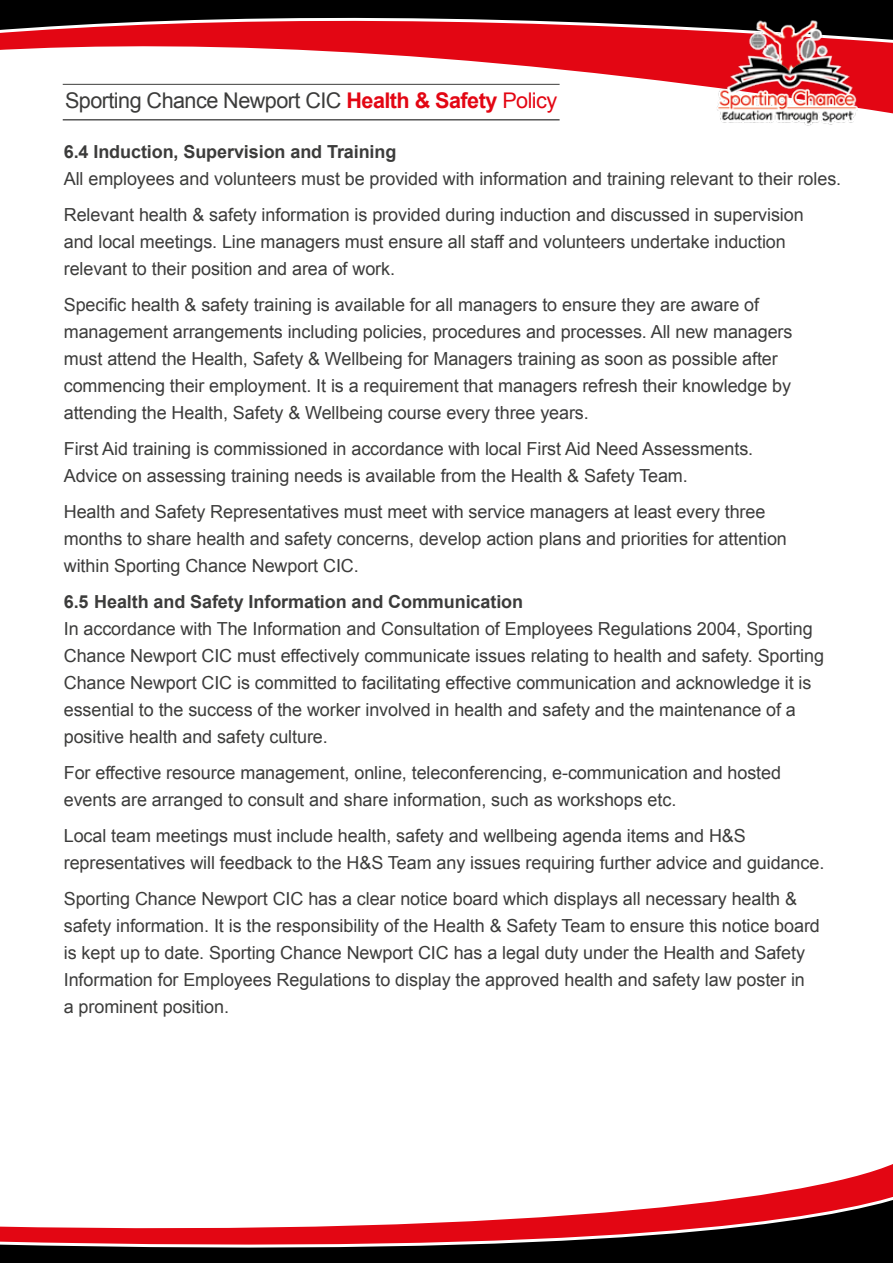
<style>
.page{position:relative;width:893px;height:1263px;background:#fff}
.page>*{position:absolute;margin:0;border:0;box-sizing:border-box;transform-origin:0 0}
.t1{font:21.6px "Arial";letter-spacing:-.025em;color:#3c3c3b}
.t2{font:18px/27px "Arial";letter-spacing:-.005em;color:#3c3c3b}
.t3{font:700 18px "Arial";letter-spacing:-.005em;color:#3c3c3b}
.s1{font-weight:700;color:#e30613}
.s2{color:#e30613}
</style>
<div class="page">
<div style="left:0;top:1257px;width:893px;height:6px;background:#000"></div>
<svg style="left:0;top:1164px;width:893px;height:93px"></svg>
<div style="left:0;top:0;width:893px;height:13px;background:#000"></div>
<svg style="left:0;top:13px;width:893px;height:108px"></svg>
<img style="left:715px;top:18px;width:145px;height:108px">
<hr style="left:63px;top:84px;width:497px;height:1px;background:#3c3c3b">
<hr style="left:63px;top:119px;width:497px;height:1px;background:#000">
<p class="t1" style="left:65px;top:87px;width:494px">Sporting Chance Newport CIC <span class="s1">Health &amp; Safety</span> <span class="s2">Policy</span></p>
<p class="t3" style="left:64px;top:139px;width:334px">6.4 Induction, Supervision and Training</p>
<p class="t2" style="left:64px;top:161px;width:779px;line-height:36px">All employees and volunteers must be provided with information and training relevant to their roles.<br>Relevant health &amp; safety information is provided during induction and discussed in supervision</p>
<p class="t2" style="left:64px;top:228px;width:724px">and local meetings. Line managers must ensure all staff and volunteers undertake induction relevant to their position and area of work.</p>
<p class="t2" style="left:64px;top:291px;width:730px">Specific health &amp; safety training is available for all managers to ensure they are aware of management arrangements including policies, procedures and processes. All new managers must attend the Health, Safety &amp; Wellbeing for Managers training as soon as possible after commencing their employment. It is a requirement that managers refresh their knowledge by attending the Health, Safety &amp; Wellbeing course every three years.</p>
<p class="t2" style="left:64px;top:435px;width:691px">First Aid training is commissioned in accordance with local First Aid Need Assessments.<br>Advice on assessing training needs is available from the Health &amp; Safety Team.</p>
<p class="t2" style="left:64px;top:498px;width:725px">Health and Safety Representatives must meet with service managers at least every three months to share health and safety concerns, develop action plans and priorities for attention within Sporting Chance Newport CIC.</p>
<p class="t3" style="left:64px;top:589px;width:461px">6.5 Health and Safety Information and Communication</p>
<p class="t2" style="left:64px;top:615px;width:762px">In accordance with The Information and Consultation of Employees Regulations 2004, Sporting Chance Newport CIC must effectively communicate issues relating to health and safety. Sporting Chance Newport CIC is committed to facilitating effective communication and acknowledge it is essential to the success of the worker involved in health and safety and the maintenance of a positive health and safety culture.</p>
<p class="t2" style="left:64px;top:759px;width:719px">For effective resource management, online, teleconferencing, e-communication and hosted events are arranged to consult and share information, such as workshops etc.</p>
<p class="t2" style="left:64px;top:822px;width:762px">Local team meetings must include health, safety and wellbeing agenda items and H&amp;S representatives will feedback to the H&amp;S Team any issues requiring further advice and guidance.</p>
<p class="t2" style="left:64px;top:885px;width:758px">Sporting Chance Newport CIC has a clear notice board which displays all necessary health &amp; safety information. It is the responsibility of the Health &amp; Safety Team to ensure this notice board is kept up to date. Sporting Chance Newport CIC has a legal duty under the Health and Safety Information for Employees Regulations to display the approved health and safety law poster in<br>a prominent position.</p>
</div>
